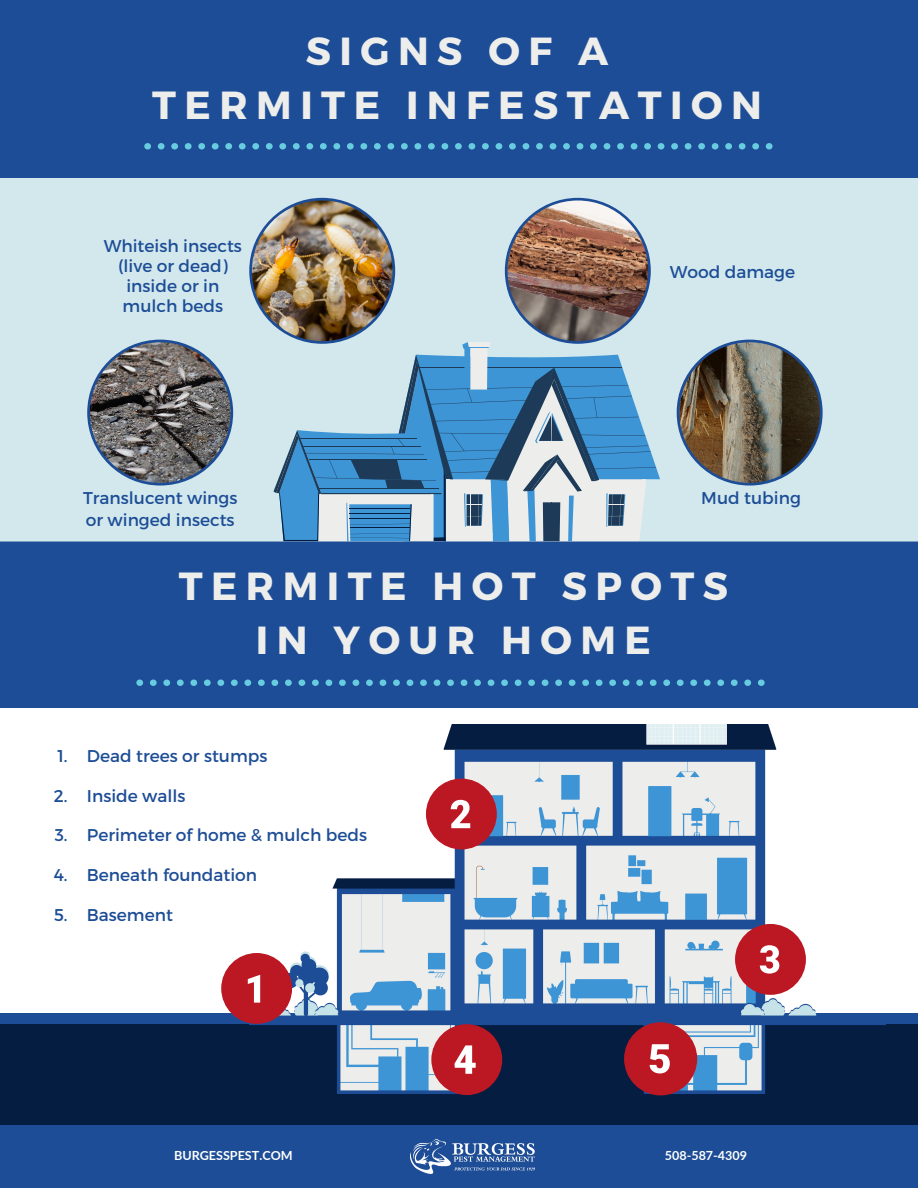
<style>
.page{position:relative;width:918px;height:1188px;background:#fff}
.page>*{position:absolute;margin:0;border:0;box-sizing:border-box;transform-origin:0 0}
.t1{font:700 39.15px "Montserrat";letter-spacing:.215em;color:#ededeb}
.t2{font:17.1px "Montserrat";color:#1d4d96}
.t3{font:700 12.6px "Lato";color:#fff}
</style>
<div class="page">
<div style="left:0;top:1024px;width:918px;height:164px;background:#051d40"></div>
<img style="left:250px;top:725px;width:635px;height:371px">
<div style="left:0;top:1125px;width:918px;height:63px;background:#1d4d96"></div>
<img style="left:410px;top:1140px;width:124px;height:34px">
<div style="left:0;top:0;width:918px;height:178px;background:#1d4d96"></div>
<svg style="left:144px;top:143px;width:629px;height:7px"></svg>
<div style="left:0;top:178px;width:918px;height:363px;background:#d2e8ed"></div>
<svg style="left:87px;top:340px;width:146px;height:146px"></svg>
<img style="left:249px;top:198px;width:411px;height:343px">
<img style="left:677px;top:340px;width:146px;height:146px">
<hr style="left:0;top:542px;width:918px;height:2px;background:#1d4d96">
<div style="left:0;top:544px;width:918px;height:164px;background:#1d4d96"></div>
<svg style="left:136px;top:680px;width:629px;height:6px"></svg>
<div style="left:221px;top:953px;width:71px;height:71px;background:#bc1823;border-radius:50%"></div>
<svg style="left:248px;top:975px;width:12px;height:28px"></svg>
<div style="left:426px;top:779px;width:71px;height:70px;background:#bc1823;border-radius:50%"></div>
<svg style="left:451px;top:800px;width:19px;height:28px"></svg>
<div style="left:735px;top:924px;width:71px;height:71px;background:#bc1823;border-radius:50%"></div>
<svg style="left:760px;top:945px;width:19px;height:29px"></svg>
<div style="left:431px;top:1024px;width:71px;height:71px;background:#bc1823;border-radius:50%"></div>
<svg style="left:454px;top:1045px;width:22px;height:29px"></svg>
<div style="left:624px;top:1022px;width:73px;height:73px;background:#bc1823;border-radius:50%"></div>
<svg style="left:650px;top:1044px;width:20px;height:29px"></svg>
<p class="t1" style="left:306px;top:26px;width:304px">SIGNS OF A</p>
<p class="t1" style="left:152px;top:80px;width:611px">TERMITE INFESTATION</p>
<p class="t2" style="left:104px;top:235px;width:140px">Whiteish insects</p>
<p class="t2" style="left:118px;top:255px;width:111px">(live or dead)</p>
<p class="t2" style="left:126px;top:275px;width:94px">inside or in</p>
<p class="t2" style="left:123px;top:295px;width:102px">mulch beds</p>
<p class="t2" style="left:670px;top:261px;width:127px">Wood damage</p>
<p class="t2" style="left:83px;top:486px;width:156px">Translucent wings</p>
<p class="t2" style="left:86px;top:509px;width:150px">or winged insects</p>
<p class="t2" style="left:701px;top:486px;width:101px">Mud tubing</p>
<p class="t1" style="left:179px;top:561px;width:551px">TERMITE HOT SPOTS</p>
<p class="t1" style="left:256px;top:615px;width:396px">IN YOUR HOME</p>
<p class="t2" style="left:57px;top:745px;width:12px">1.</p>
<p class="t2" style="left:54px;top:784px;width:15px">2.</p>
<p class="t2" style="left:55px;top:824px;width:14px">3.</p>
<p class="t2" style="left:54px;top:864px;width:15px">4.</p>
<p class="t2" style="left:54px;top:904px;width:15px">5.</p>
<p class="t2" style="left:87px;top:745px;width:182px">Dead trees or stumps</p>
<p class="t2" style="left:87px;top:784px;width:100px">Inside walls</p>
<p class="t2" style="left:87px;top:824px;width:282px">Perimeter of home &amp; mulch beds</p>
<p class="t2" style="left:87px;top:864px;width:172px">Beneath foundation</p>
<p class="t2" style="left:87px;top:904px;width:88px">Basement</p>
<p class="t3" style="left:174px;top:1147px;width:120px">BURGESSPEST.COM</p>
<p class="t3" style="left:665px;top:1147px;width:84px">508-587-4309</p>
</div>
